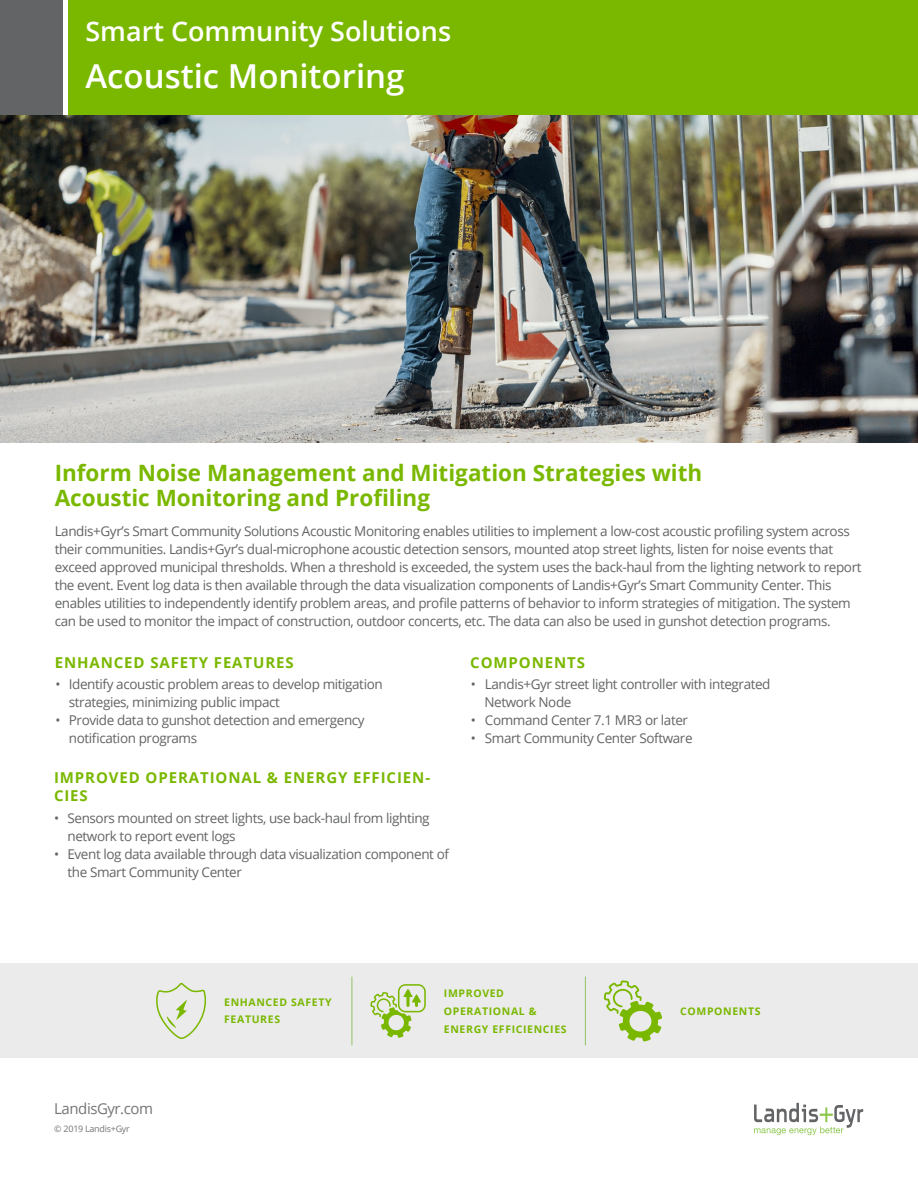
<style>
.page{position:relative;width:918px;height:1188px;background:#fff}
.page>*{position:absolute;margin:0;border:0;box-sizing:border-box;transform-origin:0 0}
.t1{font:600 33px "Open Sans";color:#fff}
.t2{font:600 27px "Open Sans";color:#fff}
.t3{font:700 22.5px/25.5px "Open Sans";color:#7ab800}
.t4{font:700 15px/18px "Open Sans";letter-spacing:.06em;color:#7ab800}
.t5{font:15px "Open Sans";letter-spacing:-.03em;color:#767576}
.t6{font:13.5px/18px "Open Sans";letter-spacing:-.03em;color:#636466}
.t7{font:700 10.5px/18px "Open Sans";letter-spacing:.06em;color:#7ab800}
.t8{font:9px "Open Sans";letter-spacing:-.03em;color:#767576}
</style>
<div class="page">
<img style="left:0;top:114px;width:918px;height:329px">
<div style="left:0;top:964px;width:918px;height:94px;background:#e6e7e8"></div>
<svg style="left:754px;top:1103px;width:109px;height:32px"></svg>
<div style="left:0;top:0;width:918px;height:114px;background:#7ab800"></div>
<div style="left:0;top:0;width:63px;height:114px;background:#636466"></div>
<div style="left:63px;top:0;width:5px;height:114px;background:#fff"></div>
<hr style="left:352px;top:977px;width:1px;height:68px;background:#7ab943">
<hr style="left:585px;top:977px;width:1px;height:68px;background:#7ab943">
<svg style="left:156px;top:983px;width:50px;height:56px"></svg>
<svg style="left:370px;top:989px;width:51px;height:49px"></svg>
<div style="left:398px;top:984px;width:28px;height:28px;border:2px solid #7ab800;border-radius:7px"></div>
<svg style="left:604px;top:980px;width:58px;height:61px"></svg>
<h2 class="t2" style="left:85px;top:13px;width:367px">Smart Community Solutions</h2>
<h1 class="t1" style="left:85px;top:53px;width:321px">Acoustic Monitoring</h1>
<h3 class="t3" style="left:55px;top:459px;width:649px">Inform Noise Management and Mitigation Strategies with<br>Acoustic Monitoring and Profiling</h3>
<p class="t6" style="left:55px;top:521px;width:808px">Landis+Gyr’s Smart Community Solutions Acoustic Monitoring enables utilities to implement a low-cost acoustic profiling system across their communities. Landis+Gyr’s dual-microphone acoustic detection sensors, mounted atop street lights, listen for noise events that exceed approved municipal thresholds. When a threshold is exceeded, the system uses the back-haul from the lighting network to report the event. Event log data is then available through the data visualization components of Landis+Gyr’s Smart Community Center. This enables utilities to independently identify problem areas, and profile patterns of behavior to inform strategies of mitigation. The system can be used to monitor the impact of construction, outdoor concerts, etc. The data can also be used in gunshot detection programs.</p>
<p class="t4" style="left:470px;top:653px;width:116px">COMPONENTS</p>
<p class="t6" style="left:484px;top:675px;width:288px;text-indent:-14px">• Landis+Gyr street light controller with integrated<br>Network Node</p>
<p class="t6" style="left:471px;top:711px;width:219px">• Command Center 7.1 MR3 or later</p>
<p class="t6" style="left:471px;top:729px;width:223px">• Smart Community Center Software</p>
<p class="t4" style="left:54px;top:768px;width:378px">IMPROVED OPERATIONAL &amp; ENERGY EFFICIEN-<br>CIES</p>
<p class="t6" style="left:68px;top:808px;width:364px;text-indent:-14px">• Sensors mounted on street lights, use back-haul from lighting network to report event logs</p>
<p class="t6" style="left:68px;top:844px;width:383px;text-indent:-14px">• Event log data available through data visualization component of the Smart Community Center</p>
<p class="t4" style="left:55px;top:653px;width:241px">ENHANCED SAFETY FEATURES</p>
<p class="t6" style="left:69px;top:675px;width:315px;text-indent:-14px">• Identify acoustic problem areas to develop mitigation strategies, minimizing public impact</p>
<p class="t6" style="left:69px;top:711px;width:297px;text-indent:-14px">• Provide data to gunshot detection and emergency notification programs</p>
<p class="t5" style="left:54px;top:1099px;width:100px">LandisGyr.com</p>
<p class="t8" style="left:54px;top:1123px;width:77px">© 2019 Landis+Gyr</p>
<p class="t7" style="left:224px;top:992px;width:109px">ENHANCED SAFETY<br>FEATURES</p>
<p class="t7" style="left:444px;top:983px;width:124px">IMPROVED<br>OPERATIONAL &amp;<br>ENERGY EFFICIENCIES</p>
<p class="t7" style="left:680px;top:1002px;width:82px">COMPONENTS</p>
</div>
